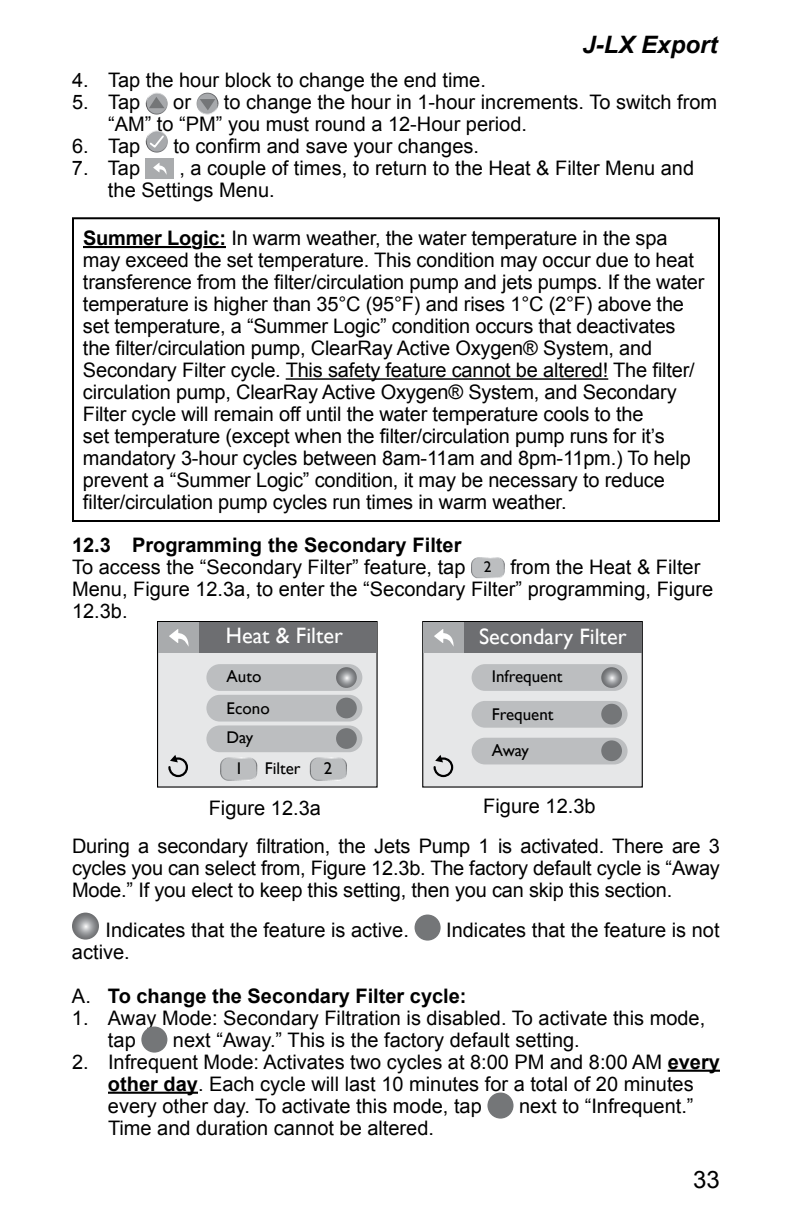
<style>
.page{position:relative;width:792px;height:1224px;background:#fff}
.page>*{position:absolute;margin:0;border:0;box-sizing:border-box;transform-origin:0 0}
.t1{font:italic 700 24px "Arial";color:#000}
.t2{font:24px "Arial";color:#000}
.t3{font:22.2px "Gill Sans";color:#fff}
.t4{font:20px/22px "Arial";letter-spacing:-.01em;color:#000}
.t5{font:700 20px "Arial";color:#000}
.t6{font:17px/31.8px "Gill Sans";color:#000}
.s1{font-weight:700}
.s2{font-weight:700;color:#fff}
.s3{font-family:"Gill Sans";font-size:15.4px}
.s4{font-weight:400}
</style>
<div class="page">
<hr style="left:668px;top:1070px;width:52px;height:2px;background:#000">
<hr style="left:108px;top:1092px;width:90px;height:2px;background:#000">
<svg style="left:146px;top:93px;width:22px;height:22px"></svg>
<svg style="left:197px;top:93px;width:21px;height:22px"></svg>
<svg style="left:146px;top:131px;width:22px;height:22px"></svg>
<div style="left:146px;top:158px;width:28px;height:21px;background:#a9abad"></div>
<svg style="left:153px;top:163px;width:14px;height:12px"></svg>
<hr style="left:83px;top:246px;width:108px;height:2px;background:#000">
<svg style="left:191px;top:246px;width:12px;height:2px"></svg>
<hr style="left:203px;top:246px;width:23px;height:2px;background:#000">
<hr style="left:286px;top:378px;width:322px;height:2px;background:#000">
<div style="left:72px;top:217px;width:648px;height:305px;border:2px solid #000"></div>
<svg style="left:471px;top:557px;width:34px;height:21px"></svg>
<svg style="left:72px;top:913px;width:27px;height:27px"></svg>
<div style="left:415px;top:915px;width:26px;height:26px;background:#747678;border-radius:50%"></div>
<div style="left:141px;top:1027px;width:26px;height:26px;background:#747678;border-radius:50%"></div>
<div style="left:487px;top:1093px;width:27px;height:26px;background:#747678;border-radius:50%"></div>
<div style="left:158px;top:622px;width:219px;height:165px;background:#e6e7e8"></div>
<div style="left:157px;top:621px;width:221px;height:167px;border:1px solid #000"></div>
<svg style="left:168px;top:755px;width:20px;height:23px"></svg>
<div style="left:206px;top:664px;width:156px;height:27px;background:#bcbec0;border-radius:13px"></div>
<div style="left:206px;top:695px;width:156px;height:27px;background:#bcbec0;border-radius:13px"></div>
<div style="left:206px;top:725px;width:156px;height:27px;background:#bcbec0;border-radius:13px"></div>
<svg style="left:336px;top:667px;width:21px;height:21px"></svg>
<div style="left:336px;top:698px;width:21px;height:20px;background:#747678;border-radius:50%"></div>
<div style="left:336px;top:728px;width:21px;height:21px;background:#747678;border-radius:50%"></div>
<svg style="left:310px;top:757px;width:37px;height:24px"></svg>
<svg style="left:220px;top:757px;width:37px;height:24px"></svg>
<div style="left:199px;top:622px;width:178px;height:30px;background:#6d6e71"></div>
<div style="left:158px;top:622px;width:41px;height:30px;background:#a9abad"></div>
<svg style="left:169px;top:629px;width:20px;height:17px"></svg>
<div style="left:423px;top:622px;width:219px;height:165px;background:#e6e7e8"></div>
<div style="left:422px;top:621px;width:221px;height:167px;border:1px solid #000"></div>
<svg style="left:433px;top:755px;width:21px;height:23px"></svg>
<div style="left:472px;top:664px;width:156px;height:27px;background:#bcbec0;border-radius:13px"></div>
<svg style="left:601px;top:667px;width:21px;height:21px"></svg>
<div style="left:472px;top:701px;width:156px;height:27px;background:#bcbec0;border-radius:13px"></div>
<div style="left:601px;top:704px;width:21px;height:21px;background:#747678;border-radius:50%"></div>
<div style="left:472px;top:738px;width:156px;height:26px;background:#bcbec0;border-radius:13px"></div>
<div style="left:601px;top:740px;width:21px;height:21px;background:#747678;border-radius:50%"></div>
<div style="left:464px;top:622px;width:178px;height:30px;background:#6d6e71"></div>
<div style="left:423px;top:622px;width:41px;height:30px;background:#a9abad"></div>
<svg style="left:434px;top:629px;width:20px;height:17px"></svg>
<p class="t1" style="left:583px;top:29px;width:136px">J-LX Export</p>
<p class="t4" style="left:72px;top:69px;width:415px">4. Tap the hour block to change the end time.</p>
<p class="t4" style="left:72px;top:91px;width:70px">5. Tap</p>
<p class="t4" style="left:173px;top:91px;width:19px">or</p>
<p class="t4" style="left:108px;top:91px;width:611px;text-indent:116px">to change the hour in 1-hour increments. To switch from “AM” to “PM” you must round a 12-Hour period.</p>
<p class="t4" style="left:72px;top:135px;width:70px">6. Tap</p>
<p class="t4" style="left:173px;top:135px;width:307px">to confirm and save your changes.</p>
<p class="t4" style="left:72px;top:157px;width:70px">7. Tap</p>
<p class="t4" style="left:108px;top:157px;width:588px;text-indent:71px">, a couple of times, to return to the Heat &amp; Filter Menu and the Settings Menu.</p>
<p class="t4" style="left:83px;top:227px;width:623px"><span class="s1">Summer Lo</span><span class="s2">g</span><span class="s1">ic:</span> In warm weather, the water temperature in the spa may exceed the set temperature. This condition may occur due to heat transference from the filter/circulation pump and jets pumps. If the water temperature is higher than 35°C (95°F) and rises 1°C (2°F) above the set temperature, a “Summer Logic” condition occurs that deactivates the filter/circulation pump, ClearRay Active Oxygen® System, and Secondary Filter cycle. This safety feature cannot be altered! The filter/ circulation pump, ClearRay Active Oxygen® System, and Secondary Filter cycle will remain off until the water temperature cools to the<br>set temperature (except when the filter/circulation pump runs for it’s mandatory 3-hour cycles between 8am-11am and 8pm-11pm.) To help prevent a “Summer Logic” condition, it may be necessary to reduce filter/circulation pump cycles run times in warm weather.</p>
<p class="t4" style="left:72px;top:534px;width:643px"><span class="s1">12.3 Programming the Secondary Filter<br></span>To access the “Secondary Filter” feature, tap <span class="s3">2</span> from the Heat &amp; Filter Menu, Figure 12.3a, to enter the “Secondary Filter” programming, Figure 12.3b.</p>
<p class="t3" style="left:226px;top:623px;width:119px">Heat &amp; Filter</p>
<p class="t6" style="left:227px;top:660px;width:45px">Auto<br>Econo</p>
<p class="t6" style="left:227px;top:722px;width:28px;line-height:31px;text-align:center">Day<br>1</p>
<p class="t6" style="left:265px;top:752px;width:37px">Filter</p>
<p class="t6" style="left:324px;top:752px;width:10px">2</p>
<p class="t3" style="left:479px;top:623px;width:149px">Secondary Filter</p>
<p class="t6" style="left:492px;top:660px;width:72px">Infrequent</p>
<p class="t6" style="left:492px;top:696px;width:63px;line-height:35.8px">Frequent<br>Away</p>
<p class="t4" style="left:209px;top:797px;width:114px">Figure 12.3a</p>
<p class="t4" style="left:483px;top:795px;width:114px">Figure 12.3b</p>
<p class="t4" style="left:72px;top:835px;width:649px;text-align:justify">During a secondary filtration, the Jets Pump 1 is activated. There are 3 cycles you can select from, Figure 12.3b. The factory default cycle is “Away Mode.” If you elect to keep this setting, then you can skip this section.</p>
<p class="t4" style="left:105px;top:919px;width:305px">Indicates that the feature is active.</p>
<p class="t4" style="left:446px;top:919px;width:275px">Indicates that the feature is not</p>
<p class="t4" style="left:72px;top:941px;width:59px">active.</p>
<p class="t5" style="left:72px;top:982px;width:396px"><span class="s4">A.</span> To change the Secondary Filter cycle:</p>
<p class="t4" style="left:108px;top:1007px;width:599px;text-indent:-36px">1. Away Mode: Secondary Filtration is disabled. To activate this mode, tap</p>
<p class="t4" style="left:173px;top:1029px;width:408px">next “Away.” This is the factory default setting.</p>
<p class="t4" style="left:108px;top:1051px;width:613px;text-indent:-36px">2. Infrequent Mode: Activates two cycles at 8:00 PM and 8:00 AM <span class="s1">every other day</span>. Each cycle will last 10 minutes for a total of 20 minutes every other day. To activate this mode, tap</p>
<p class="t4" style="left:519px;top:1095px;width:176px">next to “Infrequent.”</p>
<p class="t4" style="left:108px;top:1117px;width:328px">Time and duration cannot be altered.</p>
<p class="t2" style="left:693px;top:1164px;width:28px">33</p>
</div>
